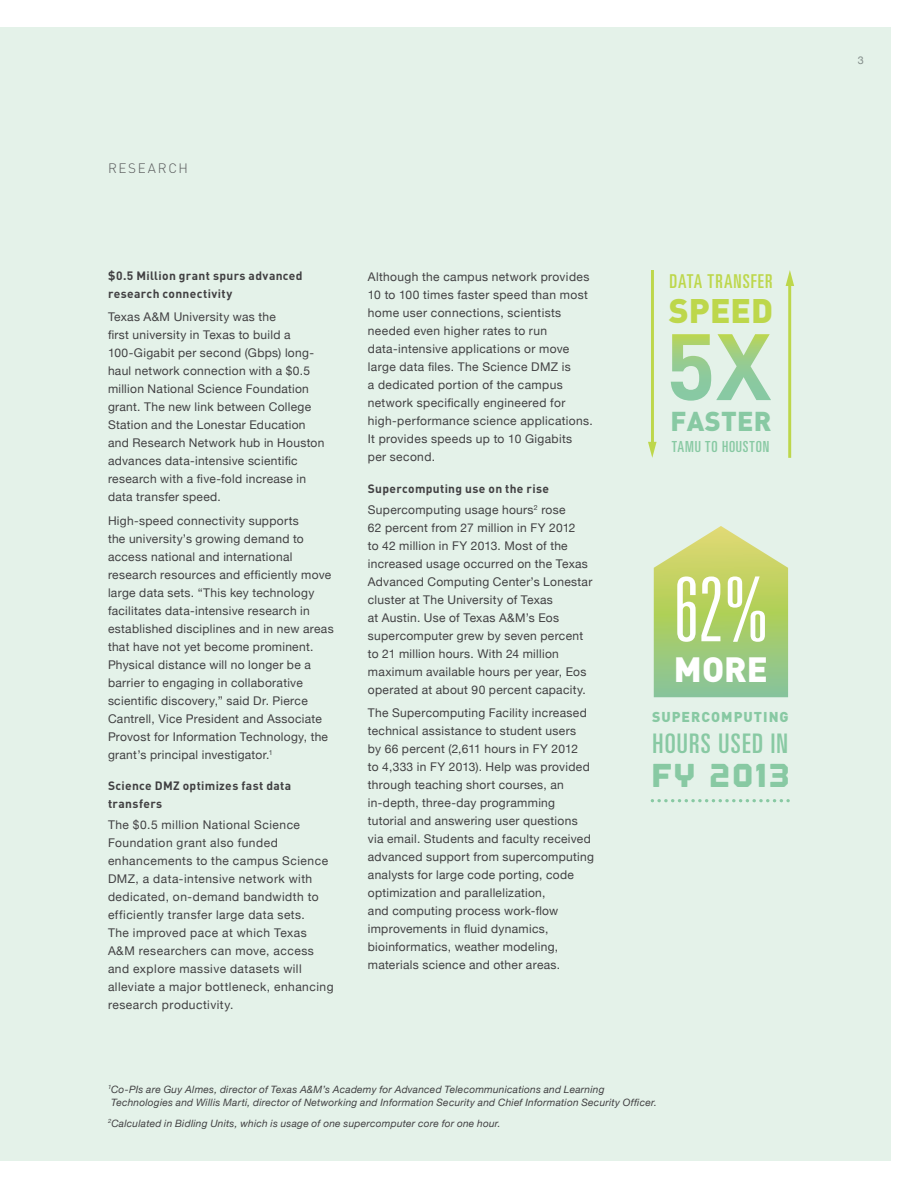
<style>
.page{position:relative;width:918px;height:1188px;background:#fff}
.page>*{position:absolute;margin:0;border:0;box-sizing:border-box;transform-origin:0 0}
.t1{font:300 ultra-condensed 88.95px "Univers";color:#fff}
.t2{font:900 34.65px "DIN";color:#fff}
.t3{font:900 33.75px "DIN";color:#bdd74b}
.t4{font:32.85px "Outage Cut";letter-spacing:.025em;color:#88c9a3}
.t5{font:ultra-condensed 27px "Univers";letter-spacing:.045em;color:#88c9a3}
.t6{font:900 27px "DIN";letter-spacing:.01em;color:#88c9a3}
.t7{font:ultra-condensed 19.05px "Univers";letter-spacing:.055em;color:#bdd74b}
.t8{font:ultra-condensed 15.3px "Univers";letter-spacing:.05em;color:#88c9a3}
.t9{font:900 14.1px "DIN";letter-spacing:.07em;color:#88c9a3}
.t10{font:300 13.5px "DIN";letter-spacing:.12em;color:#58595b}
.t11{font:12px/18px "Helvetica Neue";letter-spacing:.025em;color:#414042}
.t12{font:700 12px/18px "DIN";letter-spacing:.03em;color:#414042}
.t13{font:10.8px "Helvetica Neue";color:#939598}
.t14{font:italic 10.2px/13.5px "Helvetica Neue";letter-spacing:.02em;color:#414042}
</style>
<div class="page">
<div style="left:0;top:27px;width:891px;height:1134px;background:#e4f2e9"></div>
<svg style="left:671px;top:334px;width:100px;height:67px"></svg>
<svg style="left:786px;top:270px;width:8px;height:188px"></svg>
<svg style="left:648px;top:270px;width:9px;height:188px"></svg>
<svg style="left:654px;top:526px;width:134px;height:171px;background:#b3d17f"></svg>
<svg style="left:659px;top:799px;width:130px;height:3px"></svg>
<p class="t10" style="left:108px;top:160px;width:81px">RESEARCH</p>
<p class="t12" style="left:108px;top:266px;width:196px">$0.5 Million grant spurs advanced research connectivity</p>
<p class="t11" style="left:108px;top:308px;width:218px">Texas A&amp;M University was the<br>first university in Texas to build a 100-Gigabit per second (Gbps) long&shy;haul network connection with a $0.5 million National Science Foundation grant. The new link between College Station and the Lonestar Education and Research Network hub in Houston advances data-intensive scientific research with a five-fold increase in data transfer speed.</p>
<p class="t11" style="left:108px;top:511px;width:227px">High-speed connectivity supports<br>the university’s growing demand to access national and international research resources and efficiently move large data sets. “This key technology facilitates data-intensive research in established disciplines and in new areas that have not yet become prominent.<br>Physical distance will no longer be a barrier to engaging in collaborative scientific discovery,” said Dr. Pierce Cantrell, Vice President and Associate Provost for Information Technology, the grant’s principal investigator.<sup>1</sup></p>
<p class="t12" style="left:108px;top:776px;width:185px">Science DMZ optimizes fast data transfers</p>
<p class="t11" style="left:108px;top:816px;width:227px">The $0.5 million National Science Foundation grant also funded enhancements to the campus Science DMZ, a data-intensive network with dedicated, on-demand bandwidth to efficiently transfer large data sets.<br>The improved pace at which Texas A&amp;M researchers can move, access and explore massive datasets will alleviate a major bottleneck, enhancing research productivity.</p>
<p class="t11" style="left:368px;top:268px;width:227px">Although the campus network provides 10 to 100 times faster speed than most home user connections, scientists needed even higher rates to run data-intensive applications or move large data files. The Science DMZ is<br>a dedicated portion of the campus network specifically engineered for high-performance science applications.<br>It provides speeds up to 10 Gigabits per second.</p>
<p class="t12" style="left:368px;top:479px;width:183px">Supercomputing use on the rise</p>
<p class="t11" style="left:368px;top:500px;width:226px">Supercomputing usage hours<sup>2</sup> rose<br>62 percent from 27 million in FY 2012<br>to 42 million in FY 2013. Most of the increased usage occurred on the Texas Advanced Computing Center’s Lonestar cluster at The University of Texas<br>at Austin. Use of Texas A&amp;M’s Eos supercomputer grew by seven percent to 21 million hours. With 24 million maximum available hours per year, Eos operated at about 90 percent capacity.</p>
<p class="t11" style="left:368px;top:704px;width:228px">The Supercomputing Facility increased technical assistance to student users<br>by 66 percent (2,611 hours in FY 2012<br>to 4,333 in FY 2013). Help was provided through teaching short courses, an in-depth, three-day programming tutorial and answering user questions via email. Students and faculty received advanced support from supercomputing analysts for large code porting, code optimization and parallelization,<br>and computing process work-flow improvements in fluid dynamics, bioinformatics, weather modeling, materials science and other areas.</p>
<h3 class="t7" style="left:669px;top:271px;width:105px">DATA TRANSFER</h3>
<h3 class="t3" style="left:669px;top:288px;width:106px">SPEED</h3>
<h3 class="t6" style="left:671px;top:403px;width:102px">FASTER</h3>
<p class="t8" style="left:672px;top:438px;width:99px">TAMU TO HOUSTON</p>
<h1 class="t1" style="left:674px;top:563px;width:95px">62%</h1>
<h2 class="t2" style="left:674px;top:646px;width:95px">MORE</h2>
<p class="t9" style="left:652px;top:708px;width:138px">SUPERCOMPUTING</p>
<h3 class="t5" style="left:653px;top:728px;width:137px">HOURS USED IN</h3>
<h3 class="t4" style="left:651px;top:756px;width:141px">FY 2013</h3>
<p class="t14" style="left:111px;top:1082px;width:547px;text-indent:-3px"><sup>1</sup>Co-PIs are Guy Almes, director of Texas A&amp;M’s Academy for Advanced Telecommunications and Learning<br>Technologies and Willis Marti, director of Networking and Information Security and Chief Information Security Officer.</p>
<p class="t14" style="left:108px;top:1116px;width:394px"><sup>2</sup>Calculated in Bidling Units, which is usage of one supercomputer core for one hour.</p>
<p class="t13" style="left:858px;top:54px;width:8px">3</p>
</div>
